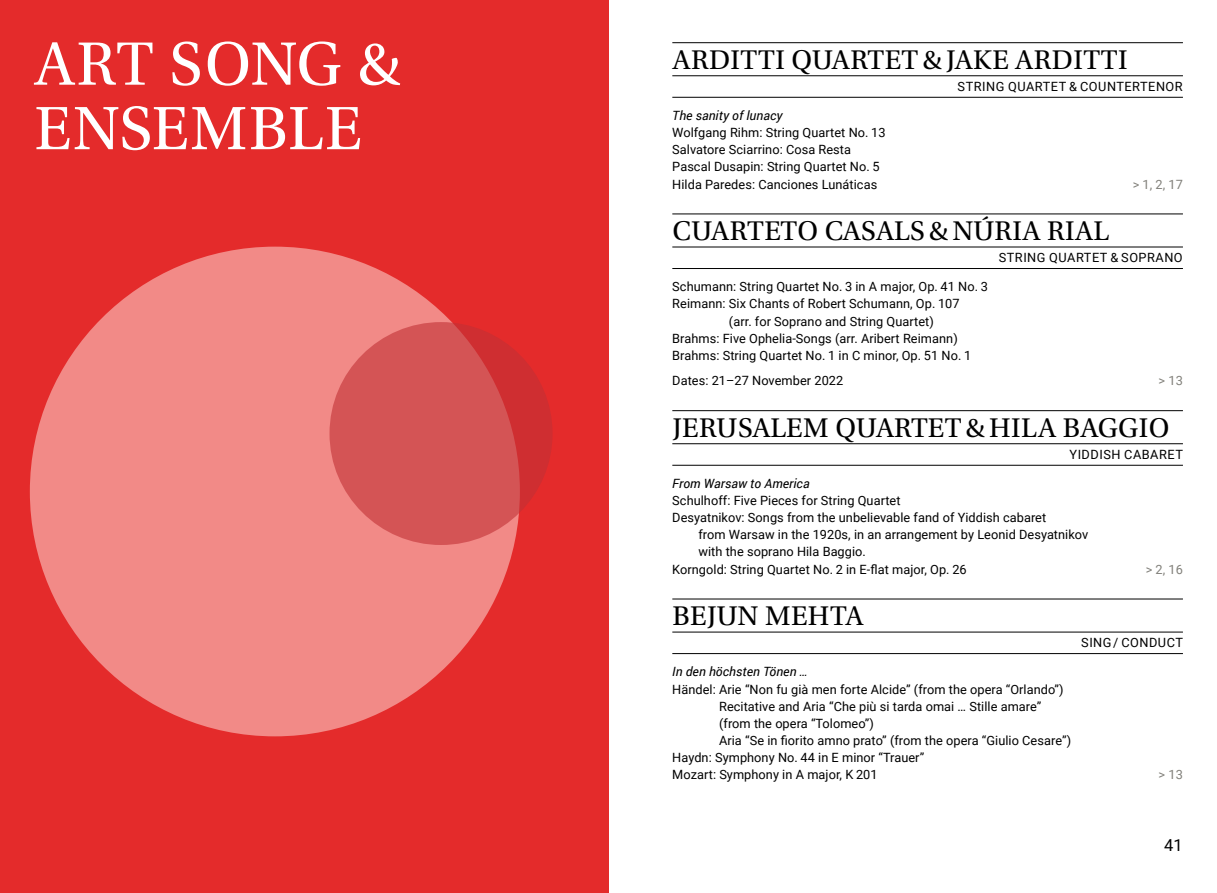
<style>
.page{position:relative;width:1217px;height:893px;background:#fff}
.page>*{position:absolute;margin:0;border:0;box-sizing:border-box;transform-origin:0 0}
.t1{font:64.5px/64.5px "Utopia Std";letter-spacing:.015em;color:#fff}
.t2{font:28.5px "Utopia Std";letter-spacing:.015em;color:#000}
.t3{font:16.5px "Roboto";color:#000}
.t4{font:12.75px/17.1px "Roboto";letter-spacing:.005em;color:#000}
.t5{font:12.75px "Roboto";letter-spacing:.04em;color:#000}
.t6{font:italic 12.75px "Roboto";letter-spacing:.005em;color:#000}
.t7{font:12.75px "Roboto";letter-spacing:.005em;color:#81807a}
</style>
<div class="page">
<div style="left:0;top:0;width:608px;height:893px;background:#e42b2b"></div>
<div style="left:30px;top:247px;width:490px;height:489px;background:#f28a87;border-radius:50%"></div>
<svg style="left:329px;top:322px;width:223px;height:223px;background:#d34e4f"></svg>
<hr style="left:672px;top:42px;width:510px;height:1px;background:#000">
<hr style="left:672px;top:75px;width:510px;height:1px;background:#000">
<hr style="left:672px;top:97px;width:510px;height:1px;background:#000">
<hr style="left:672px;top:214px;width:510px;height:1px;background:#000">
<hr style="left:672px;top:247px;width:510px;height:1px;background:#000">
<hr style="left:672px;top:268px;width:510px;height:1px;background:#000">
<hr style="left:672px;top:410px;width:510px;height:1px;background:#000">
<hr style="left:672px;top:443px;width:510px;height:1px;background:#000">
<hr style="left:672px;top:465px;width:510px;height:1px;background:#000">
<hr style="left:672px;top:599px;width:510px;height:1px;background:#000">
<hr style="left:672px;top:632px;width:510px;height:1px;background:#000">
<hr style="left:672px;top:653px;width:510px;height:1px;background:#000">
<h1 class="t1" style="left:34px;top:33px;width:368px">ART SONG &amp;<br>ENSEMBLE</h1>
<h2 class="t2" style="left:672px;top:44px;width:456px">ARDITTI QUARTET&amp;JAKE ARDITTI</h2>
<p class="t5" style="left:957px;top:78px;width:226px">STRING QUARTET &amp; COUNTERTENOR</p>
<p class="t6" style="left:672px;top:107px;width:112px">The sanity of lunacy</p>
<p class="t4" style="left:672px;top:124px;width:215px">Wolfgang Rihm: String Quartet No. 13<br>Salvatore Sciarrino: Cosa Resta Pascal Dusapin: String Quartet No. 5<br>Hilda Paredes: Canciones Lunáticas</p>
<p class="t7" style="left:1132px;top:175px;width:52px">&gt; 1, 2, 17</p>
<h2 class="t2" style="left:672px;top:215px;width:438px">CUARTETO CASALS&amp;NÚRIA RIAL</h2>
<p class="t5" style="left:998px;top:249px;width:185px">STRING QUARTET &amp; SOPRANO</p>
<p class="t4" style="left:672px;top:278px;width:317px">Schumann: String Quartet No. 3 in A major, Op. 41 No. 3</p>
<p class="t4" style="left:672px;top:295px;width:289px">Reimann: Six Chants of Robert Schumann, Op. 107</p>
<p class="t4" style="left:728px;top:312px;width:206px">(arr. for Soprano and String Quartet)</p>
<p class="t4" style="left:672px;top:329px;width:287px">Brahms: Five Ophelia-Songs (arr. Aribert Reimann)</p>
<p class="t4" style="left:672px;top:346px;width:300px">Brahms: String Quartet No. 1 in C minor, Op. 51 No. 1</p>
<p class="t4" style="left:672px;top:372px;width:172px">Dates: 21–27 November 2022</p>
<p class="t7" style="left:1158px;top:372px;width:26px">&gt; 13</p>
<h2 class="t2" style="left:672px;top:412px;width:498px">JERUSALEM QUARTET&amp;HILA BAGGIO</h2>
<p class="t5" style="left:1069px;top:446px;width:115px">YIDDISH CABARET</p>
<p class="t6" style="left:672px;top:475px;width:139px">From Warsaw to America</p>
<p class="t4" style="left:672px;top:492px;width:230px">Schulhoff: Five Pieces for String Quartet</p>
<p class="t4" style="left:672px;top:509px;width:375px">Desyatnikov: Songs from the unbelievable fand of Yiddish cabaret</p>
<p class="t4" style="left:698px;top:526px;width:391px">from Warsaw in the 1920s, in an arrangement by Leonid Desyatnikov</p>
<p class="t4" style="left:698px;top:543px;width:169px">with the soprano Hila Baggio.</p>
<p class="t4" style="left:672px;top:560px;width:296px">Korngold: String Quartet No. 2 in E-flat major, Op. 26</p>
<p class="t7" style="left:1145px;top:560px;width:39px">&gt; 2, 16</p>
<h2 class="t2" style="left:672px;top:600px;width:193px">BEJUN MEHTA</h2>
<p class="t5" style="left:1080px;top:634px;width:103px">SING / CONDUCT</p>
<p class="t6" style="left:672px;top:663px;width:137px">In den höchsten Tönen …</p>
<p class="t4" style="left:672px;top:680px;width:393px">Händel: Arie “Non fu già men forte Alcide” (from the opera “Orlando”)</p>
<p class="t4" style="left:719px;top:697px;width:324px">Recitative and Aria “Che più si tarda omai … Stille amare”</p>
<p class="t4" style="left:719px;top:714px;width:156px">(from the opera “Tolomeo”)</p>
<p class="t4" style="left:719px;top:731px;width:353px">Aria “Se in fiorito amno prato” (from the opera “Giulio Cesare”)</p>
<p class="t4" style="left:672px;top:748px;width:253px">Haydn: Symphony No. 44 in E minor “Trauer”</p>
<p class="t4" style="left:672px;top:765px;width:207px">Mozart: Symphony in A major, K 201</p>
<p class="t7" style="left:1158px;top:765px;width:26px">&gt; 13</p>
<p class="t3" style="left:1163px;top:834px;width:20px">41</p>
</div>
